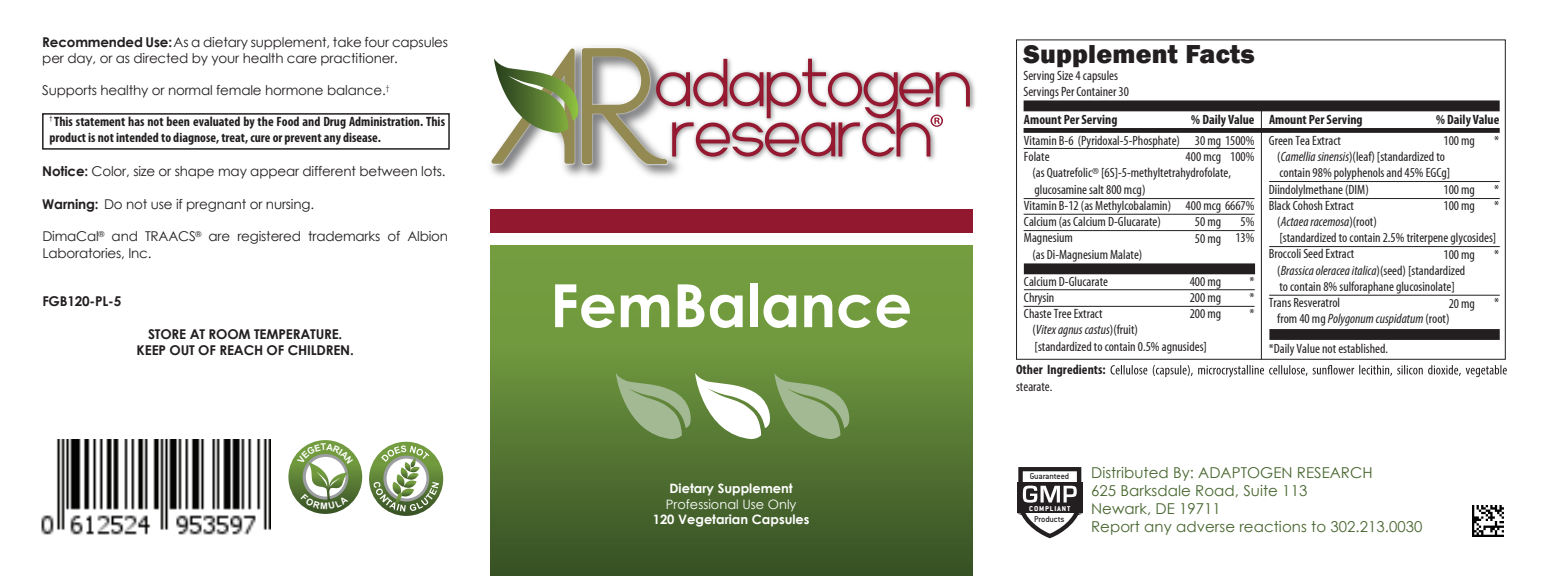
<style>
.page{position:relative;width:1548px;height:576px;background:#fff}
.page>*{position:absolute;margin:0;border:0;box-sizing:border-box;transform-origin:0 0}
.t1{font:700 59.4px "Century Gothic";color:#fff}
.t2{font:800 26.7px "Franklin Gothic";letter-spacing:.01em;color:#231f20}
.t3{font:15px/18px "Century Gothic";letter-spacing:.005em;color:#48662f}
.t4{font:condensed 13.5px/16.2px "Myriad";color:#231f20}
.t5{font:13.5px/16.2px "Century Gothic";letter-spacing:-.015em;color:#231f20}
.t6{font:condensed 13.5px/16.2px "Myriad Pro";color:#231f20}
.t7{font:700 condensed 13.5px/16.2px "Myriad Pro";color:#211e1e}
.t8{font:italic condensed 13.5px "Myriad Pro";color:#231f20}
.t9{font:700 condensed 13.5px "Myriad Pro";color:#231f20}
.t10{font:700 13.5px/16.2px "Century Gothic";letter-spacing:-.015em;color:#231f20;text-align:center}
.t11{font:700 12.9px "Century Gothic";color:#fff}
.t12{font:12.9px "Century Gothic";color:#fff}
.t13{font:500 9.3px "Conduit ITC Std";letter-spacing:-.015em;color:#231f20}
.t14{font:800 7.8px "Conduit ITC Std";letter-spacing:.11em;color:#fff}
.s1{font-weight:700}
.s2{font-family:"Myriad";font-style:normal}
.s3{font-family:"Myriad Pro";font-style:italic}
</style>
<div class="page">
<div style="left:491px;top:209px;width:482px;height:24px;background:#92182f"></div>
<div style="left:491px;top:245px;width:482px;height:331px;background:linear-gradient(to bottom,#7eab44,#3a5427)"></div>
<svg style="left:616px;top:373px;width:234px;height:66px"></svg>
<svg style="left:1017px;top:467px;width:66px;height:72px"></svg>
<svg style="left:369px;top:441px;width:74px;height:75px"></svg>
<svg style="left:373px;top:445px;width:66px;height:66px"></svg>
<svg style="left:288px;top:440px;width:74px;height:74px"></svg>
<img style="left:41px;top:439px;width:229px;height:96px">
<img style="left:1473px;top:506px;width:30px;height:30px">
<div style="left:42px;top:113px;width:408px;height:37px;border:2px solid #231f20"></div>
<svg style="left:488px;top:44px;width:482px;height:128px"></svg>
<svg style="left:1110px;top:365px;width:396px;height:12px"></svg>
<div style="left:1016px;top:39px;width:489px;height:321px;border:1px solid #231f20"></div>
<div style="left:1023px;top:128px;width:476px;height:5px;background:#231f20"></div>
<hr style="left:1261px;top:103px;width:1px;height:256px;background:#231f20">
<div style="left:1023px;top:100px;width:476px;height:11px;background:#231f20"></div>
<div style="left:1024px;top:263px;width:231px;height:11px;background:#231f20"></div>
<div style="left:1269px;top:329px;width:230px;height:11px;background:#231f20"></div>
<hr style="left:1023px;top:148px;width:232px;height:1px;background:#231f20">
<hr style="left:1269px;top:181px;width:230px;height:1px;background:#231f20">
<hr style="left:1269px;top:198px;width:230px;height:1px;background:#231f20">
<hr style="left:1269px;top:246px;width:230px;height:1px;background:#231f20">
<hr style="left:1269px;top:295px;width:230px;height:1px;background:#231f20">
<hr style="left:1023px;top:198px;width:231px;height:1px;background:#231f20">
<hr style="left:1023px;top:230px;width:231px;height:1px;background:#231f20">
<hr style="left:1024px;top:289px;width:231px;height:1px;background:#231f20">
<hr style="left:1023px;top:306px;width:231px;height:1px;background:#231f20">
<hr style="left:1023px;top:214px;width:231px;height:1px;background:#231f20">
<svg style="left:297px;top:443px;width:56px;height:66px"></svg>
<p class="t5" style="left:42px;top:34px;width:407px"><span class="s1">Recommended Use:</span>As a dietary supplement, take four capsules per day, or as directed by your health care practitioner.</p>
<p class="t5" style="left:42px;top:82px;width:349px">Supports healthy or normal female hormone balance.<sup>†</sup></p>
<p class="t7" style="left:49px;top:113px;width:397px"><sup>†</sup> This statement has not been evaluated by the Food and Drug Administration. This product is not intended to diagnose, treat, cure or prevent any disease.</p>
<p class="t5" style="left:42px;top:163px;width:405px"><span class="s1">Notice:</span> Color, size or shape may appear different between lots.</p>
<p class="t5" style="left:42px;top:196px;width:273px"><span class="s1">Warning:</span> Do not use if pregnant or nursing.</p>
<p class="t5" style="left:42px;top:228px;width:407px">DimaCal<sup>®</sup> and TRAACS<sup>®</sup> are registered trademarks of Albion<br>Laboratories, Inc.</p>
<p class="t10" style="left:42px;top:292px;width:80px">FGB120-PL-5</p>
<p class="t10" style="left:137px;top:325px;width:219px">STORE AT ROOM TEMPERATURE.<br>KEEP OUT OF REACH OF CHILDREN.</p>
<h1 class="t1" style="left:550px;top:260px;width:364px">FemBalance</h1>
<p class="t11" style="left:669px;top:478px;width:125px">Dietary Supplement</p>
<p class="t12" style="left:666px;top:495px;width:132px">Professional Use Only</p>
<p class="t11" style="left:653px;top:510px;width:158px">120 Vegetarian Capsules</p>
<h2 class="t2" style="left:1023px;top:37px;width:233px">Supplement Facts</h2>
<p class="t6" style="left:1023px;top:67px;width:107px">Serving Size 4 capsules<br>Servings Per Container 30</p>
<p class="t9" style="left:1024px;top:112px;width:95px">Amount Per Serving</p>
<p class="t4" style="left:1024px;top:133px;width:158px">Vitamin B-6 (Pyridoxal-5-Phosphate)<br>Folate</p>
<p class="t4" style="left:1032px;top:165px;width:200px">(as Quatrefolic® [6S]-5-methyltetrahydrofolate,</p>
<p class="t4" style="left:1034px;top:182px;width:112px">glucosamine salt 800 mcg)</p>
<p class="t4" style="left:1024px;top:198px;width:149px">Vitamin B-12 (as Methylcobalamin)</p>
<p class="t4" style="left:1024px;top:214px;width:138px">Calcium (as Calcium D-Glucarate)</p>
<p class="t4" style="left:1024px;top:230px;width:50px">Magnesium</p>
<p class="t4" style="left:1032px;top:246px;width:111px">(as Di-Magnesium Malate)</p>
<p class="t4" style="left:1024px;top:274px;width:86px">Calcium D-Glucarate<br>Chrysin<br>Chaste Tree Extract</p>
<p class="t8" style="left:1032px;top:322px;width:107px"><span class="s2">(</span>Vitex agnus castus<span class="s2">)(fruit)</span></p>
<p class="t4" style="left:1034px;top:338px;width:174px">[standardized to contain 0.5% agnusides]</p>
<p class="t9" style="left:1191px;top:112px;width:65px">% Daily Value</p>
<p class="t6" style="left:1230px;top:148px;width:26px">100%</p>
<p class="t6" style="left:1185px;top:132px;width:70px;text-indent:9px">30 mg 1500%<br>400 mcg</p>
<p class="t6" style="left:1195px;top:197px;width:61px;text-indent:-9px">400 mcg 6667%<br>50 mg<br>50 mg</p>
<p class="t6" style="left:1189px;top:273px;width:33px;text-align:justify">400 mg 200 mg 200 mg</p>
<p class="t6" style="left:1235px;top:213px;width:21px;text-align:center">5%<br>13%</p>
<p class="t6" style="left:1249px;top:273px;width:7px;text-align:justify">* * *</p>
<p class="t9" style="left:1016px;top:362px;width:91px">Other Ingredients:</p>
<p class="t6" style="left:1016px;top:378px;width:38px">stearate.</p>
<p class="t9" style="left:1269px;top:112px;width:95px">Amount Per Serving</p>
<p class="t9" style="left:1436px;top:112px;width:65px">% Daily Value</p>
<p class="t6" style="left:1494px;top:132px;width:7px">*</p>
<p class="t4" style="left:1269px;top:133px;width:74px">Green Tea Extract</p>
<p class="t4" style="left:1277px;top:149px;width:169px">(<span class="s3">Camellia sinensis</span>)(leaf) [standardized to</p>
<p class="t4" style="left:1279px;top:165px;width:172px">contain 98% polyphenols and 45% EGCg]</p>
<p class="t4" style="left:1269px;top:181px;width:101px">Diindolylmethane (DIM)</p>
<p class="t4" style="left:1269px;top:198px;width:87px">Black Cohosh Extract</p>
<p class="t8" style="left:1277px;top:213px;width:101px"><span class="s2">(</span>Actaea racemosa<span class="s2">)(root)</span></p>
<p class="t4" style="left:1269px;top:230px;width:229px;text-indent:11px">[standardized to contain 2.5% triterpene glycosides]<br>Broccoli Seed Extract</p>
<p class="t8" style="left:1277px;top:262px;width:190px"><span class="s2">(</span>Brassica oleracea italica<span class="s2">)(seed) [standardized</span></p>
<p class="t4" style="left:1269px;top:279px;width:187px;text-indent:11px">to contain 8% sulforaphane glucosinolate]<br>Trans Resveratrol</p>
<p class="t8" style="left:1277px;top:311px;width:174px"><span class="s2">from 40 mg</span> Polygonum cuspidatum <span class="s2">(root)</span></p>
<p class="t4" style="left:1269px;top:341px;width:121px">*Daily Value not established.</p>
<p class="t6" style="left:1443px;top:132px;width:33px">100 mg</p>
<p class="t6" style="left:1443px;top:181px;width:33px">100 mg<br>100 mg</p>
<p class="t6" style="left:1443px;top:246px;width:33px">100 mg</p>
<p class="t6" style="left:1448px;top:295px;width:28px">20 mg</p>
<p class="t6" style="left:1494px;top:181px;width:7px">* *</p>
<p class="t6" style="left:1494px;top:246px;width:7px">*</p>
<p class="t6" style="left:1494px;top:294px;width:7px">*</p>
<p class="t13" style="left:1029px;top:471px;width:41px">Guaranteed</p>
<p class="t13" style="left:1034px;top:513px;width:32px">Products</p>
<p class="t14" style="left:1029px;top:503px;width:43px">COMPLIANT</p>
<p class="t3" style="left:1091px;top:463px;width:333px">Distributed By: ADAPTOGEN RESEARCH<br>625 Barksdale Road, Suite 113<br>Newark, DE 19711<br>Report any adverse reactions to 302.213.0030</p>
</div>
